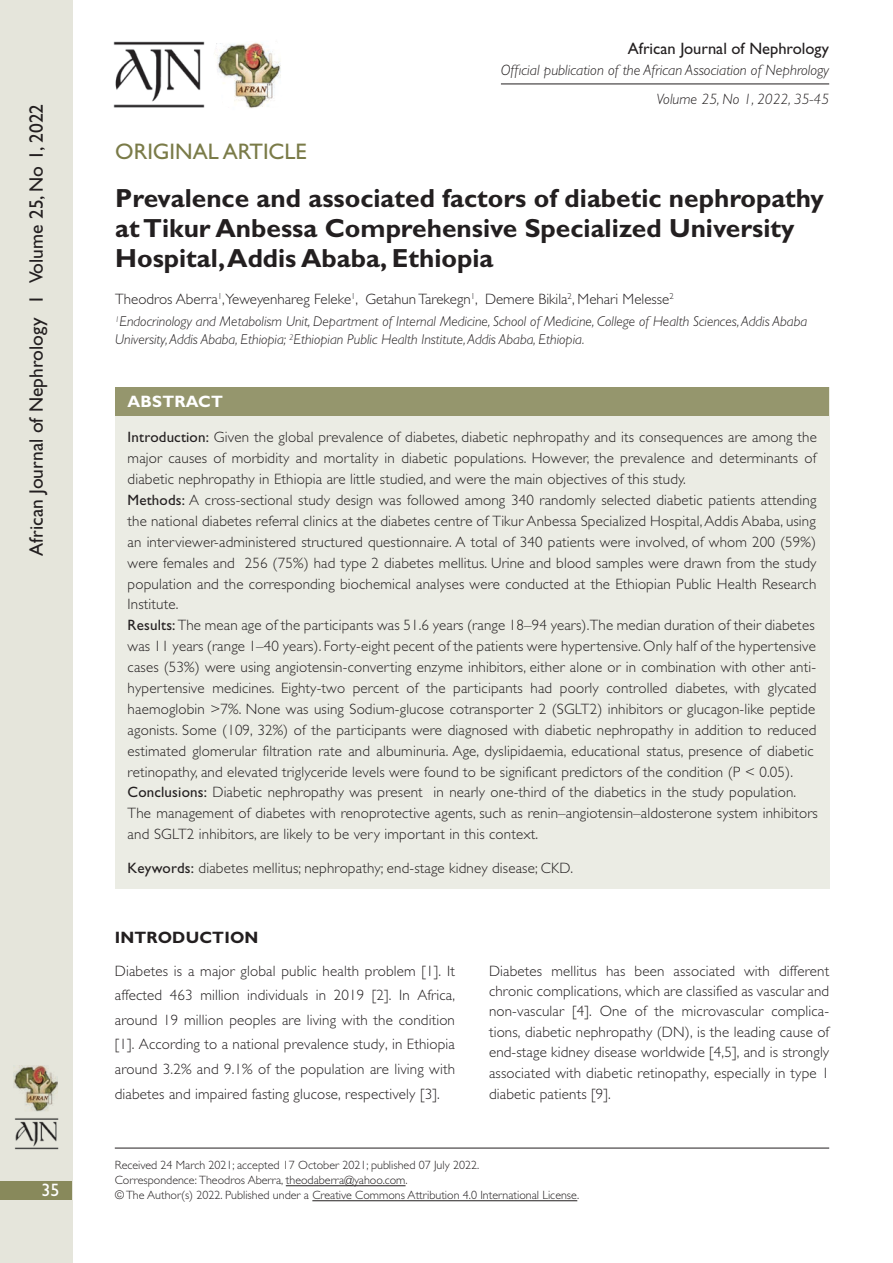
<style>
.page{position:relative;width:893px;height:1263px;background:#fff}
.page>*{position:absolute;margin:0;border:0;box-sizing:border-box;transform-origin:0 0}
.t1{font:700 26.25px/30px "Gill Sans Std";color:#231f20}
.t2{font:22.5px "Gill Sans Std";color:#7a7b48}
.t3{font:19.5px "Gill Sans Std";color:#231f20}
.t4{font:18px "Gill Sans Std";color:#fff}
.t5{font:16.5px "Gill Sans Std";color:#231f20}
.t6{font:700 16.5px "Gill Sans Std";letter-spacing:.01em;color:#231f20}
.t7{font:700 16.5px "Gill Sans Std";color:#fff}
.t8{font:300 15px/20.9px "Gill Sans Std";letter-spacing:.01em;color:#231f20}
.t9{font:italic 300 15px/29.5px "Gill Sans Std";color:#231f20;text-align:right}
.t10{font:italic 300 14.25px/18px "Gill Sans Std";color:#231f20}
.t11{font:300 12px/15px "Gill Sans Std";color:#231f20}
.s1{font-weight:400}
</style>
<div class="page">
<div style="left:0;top:0;width:72px;height:1263px;background:#e5e5db"></div>
<div style="left:0;top:1181px;width:72px;height:18px;background:#88895b"></div>
<img style="left:14px;top:1118px;width:45px;height:32px">
<img style="left:14px;top:1065px;width:44px;height:46px">
<hr style="left:115px;top:1148px;width:714px;height:1px;background:#231f20">
<img style="left:113px;top:41px;width:92px;height:67px">
<img style="left:216px;top:42px;width:65px;height:66px">
<div style="left:115px;top:387px;width:715px;height:502px;background:#ebece4"></div>
<div style="left:115px;top:387px;width:714px;height:28px;background:#95966d"></div>
<hr style="left:501px;top:84px;width:328px;height:1px;background:#231f20">
<hr style="left:286px;top:1185px;width:120px;height:1px;background:#231f20">
<hr style="left:312px;top:1200px;width:265px;height:1px;background:#231f20">
<h3 class="t3" style="left:25px;top:556px;width:453px;rotate:-90deg">African Journal of Nephrology I Volume 25, No 1, 2022</h3>
<p class="t4" style="left:42px;top:1180px;width:20px">35</p>
<p class="t5" style="left:628px;top:39px;width:203px">African Journal of Nephrology</p>
<p class="t9" style="left:501px;top:55px;width:330px">Official publication of the African Association of Nephrology<br>Volume 25, No 1, 2022, 35-45</p>
<h2 class="t2" style="left:115px;top:138px;width:193px">Original article</h2>
<h1 class="t1" style="left:115px;top:183px;width:710px">Prevalence and associated factors of diabetic nephropathy at Tikur Anbessa Comprehensive Specialized University<br>Hospital, Addis Ababa, Ethiopia</h1>
<p class="t8" style="left:115px;top:289px;width:560px">Theodros Aberra<sup>1</sup>,Yeweyenhareg Feleke<sup>1</sup>, Getahun Tarekegn<sup>1</sup>, Demere Bikila<sup>2</sup>, Mehari Melesse<sup>2</sup></p>
<p class="t10" style="left:115px;top:313px;width:693px"><sup>1</sup>Endocrinology and Metabolism Unit, Department of Internal Medicine, School of Medicine, College of Health Sciences, Addis Ababa<br>University, Addis Ababa, Ethiopia; <sup>2</sup>Ethiopian Public Health Institute, Addis Ababa, Ethiopia.</p>
<p class="t7" style="left:128px;top:392px;width:72px">Abstract</p>
<p class="t8" style="left:128px;top:427px;width:691px"><span class="s1">introduction:</span> Given the global prevalence of diabetes, diabetic nephropathy and its consequences are among the major causes of morbidity and mortality in diabetic populations. However, the prevalence and determinants of diabetic nephropathy in Ethiopia are little studied, and were the main objectives of this study.<br><span class="s1">Methods:</span> A cross-sectional study design was followed among 340 randomly selected diabetic patients attending the national diabetes referral clinics at the diabetes centre of Tikur Anbessa Specialized Hospital,Addis Ababa, using an interviewer-administered structured questionnaire. A total of 340 patients were involved, of whom 200 (59%) were females and 256 (75%) had type 2 diabetes mellitus. Urine and blood samples were drawn from the study population and the corresponding biochemical analyses were conducted at the Ethiopian Public Health Research Institute.<br><span class="s1">results:</span> The mean age of the participants was 51.6 years (range 18–94 years).The median duration of their diabetes was 11 years (range 1–40 years). Forty-eight pecent of the patients were hypertensive. Only half of the hypertensive cases (53%) were using angiotensin-converting enzyme inhibitors, either alone or in combination with other anti&shy;hypertensive medicines. Eighty-two percent of the participants had poorly controlled diabetes, with glycated haemoglobin &gt;7%. None was using Sodium-glucose cotransporter 2 (SGLT2) inhibitors or glucagon-like peptide agonists. Some (109, 32%) of the participants were diagnosed with diabetic nephropathy in addition to reduced estimated glomerular filtration rate and albuminuria. Age, dyslipidaemia, educational status, presence of diabetic retinopathy, and elevated triglyceride levels were found to be significant predictors of the condition (P &lt; 0.05). <span class="s1">conclusions:</span> Diabetic nephropathy was present in nearly one-third of the diabetics in the study population.</p>
<p class="t8" style="left:128px;top:803px;width:692px">The management of diabetes with renoprotective agents, such as renin–angiotensin–aldosterone system inhibitors and SGLT2 inhibitors, are likely to be very important in this context.</p>
<p class="t8" style="left:128px;top:858px;width:447px"><span class="s1">Keywords:</span> diabetes mellitus; nephropathy; end-stage kidney disease; CKD.</p>
<p class="t6" style="left:115px;top:927px;width:145px">INTRODUCTION</p>
<p class="t8" style="left:115px;top:958px;width:342px;line-height:24.6px;text-align:justify">Diabetes is a major global public health problem [1]. It affected 463 million individuals in 2019 [2]. In Africa, around 19 million peoples are living with the condition [1]. According to a national prevalence study, in Ethiopia around 3.2% and 9.1% of the population are living with diabetes and impaired fasting glucose, respectively [3].</p>
<p class="t8" style="left:489px;top:960px;width:342px;text-align:justify">Diabetes mellitus has been associated with different chronic complications, which are classified as vascular and non-vascular [4]. One of the microvascular complica&shy;tions, diabetic nephropathy (DN), is the leading cause of end-stage kidney disease worldwide [4,5], and is strongly associated with diabetic retinopathy, especially in type 1 diabetic patients [9].</p>
<p class="t11" style="left:115px;top:1158px;width:466px">Received 24 March 2021; accepted 17 October 2021; published 07 July 2022.<br>Correspondence: Theodros Aberra, theodaberra@yahoo.com.<br>© The Author(s) 2022. Published under a Creative Commons Attribution 4.0 International License.</p>
</div>
